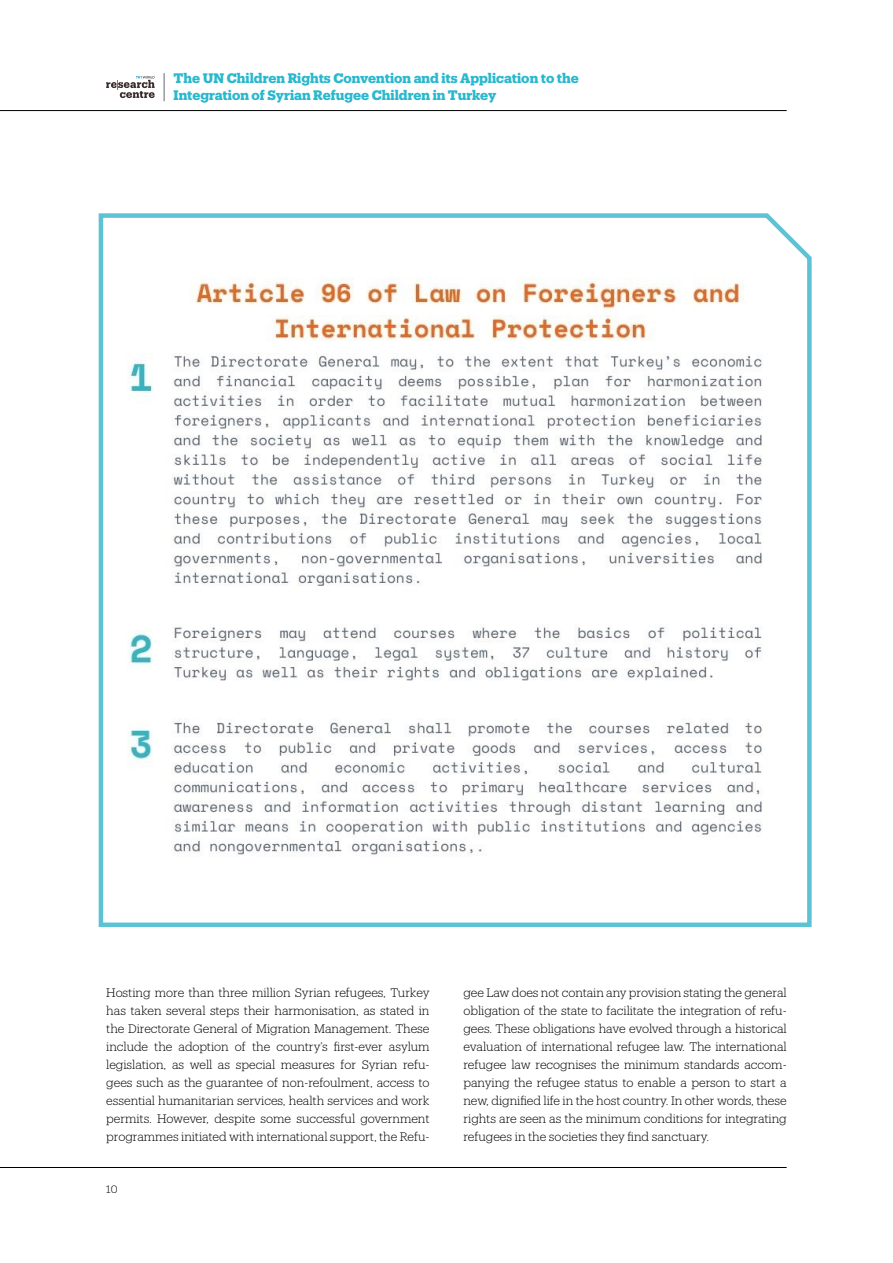
<style>
.page{position:relative;width:893px;height:1263px;background:#fff}
.page>*{position:absolute;margin:0;border:0;box-sizing:border-box;transform-origin:0 0}
.t1{font:700 13.5px/16.5px "Produkt";color:#29b8cd}
.t2{font:300 12px/18px "Produkt";letter-spacing:-.005em;color:#000;text-align:justify}
.t3{font:300 10.5px "Produkt";color:#000}
</style>
<div class="page">
<hr style="left:0;top:110px;width:787px;height:1px;background:#000">
<svg style="left:164px;top:73px;width:1px;height:28px"></svg>
<svg style="left:106px;top:76px;width:49px;height:22px"></svg>
<hr style="left:0;top:1167px;width:787px;height:1px;background:#000">
<svg style="left:98px;top:213px;width:714px;height:714px"></svg>
<p class="t1" style="left:174px;top:69px;width:407px">The UN Children Rights Convention and its Application to the<br>Integration of Syrian Refugee Children in Turkey</p>
<p class="t2" style="left:106px;top:983px;width:325px">Hosting more than three million Syrian refugees, Turkey has taken several steps their harmonisation, as stated in the Directorate General of Migration Management. These include the adoption of the country’s first-ever asylum legislation, as well as special measures for Syrian refu&shy;gees such as the guarantee of non-refoulment, access to essential humanitarian services, health services and work permits. However, despite some successful government programmes initiated with international support, the Refu-</p>
<p class="t2" style="left:463px;top:983px;width:325px">gee Law does not contain any provision stating the general obligation of the state to facilitate the integration of refu&shy;gees. These obligations have evolved through a historical evaluation of international refugee law. The international refugee law recognises the minimum standards accom&shy;panying the refugee status to enable a person to start a new, dignified life in the host country. In other words, these rights are seen as the minimum conditions for integrating refugees in the societies they find sanctuary.</p>
<p class="t3" style="left:106px;top:1182px;width:13px">10</p>
</div>
